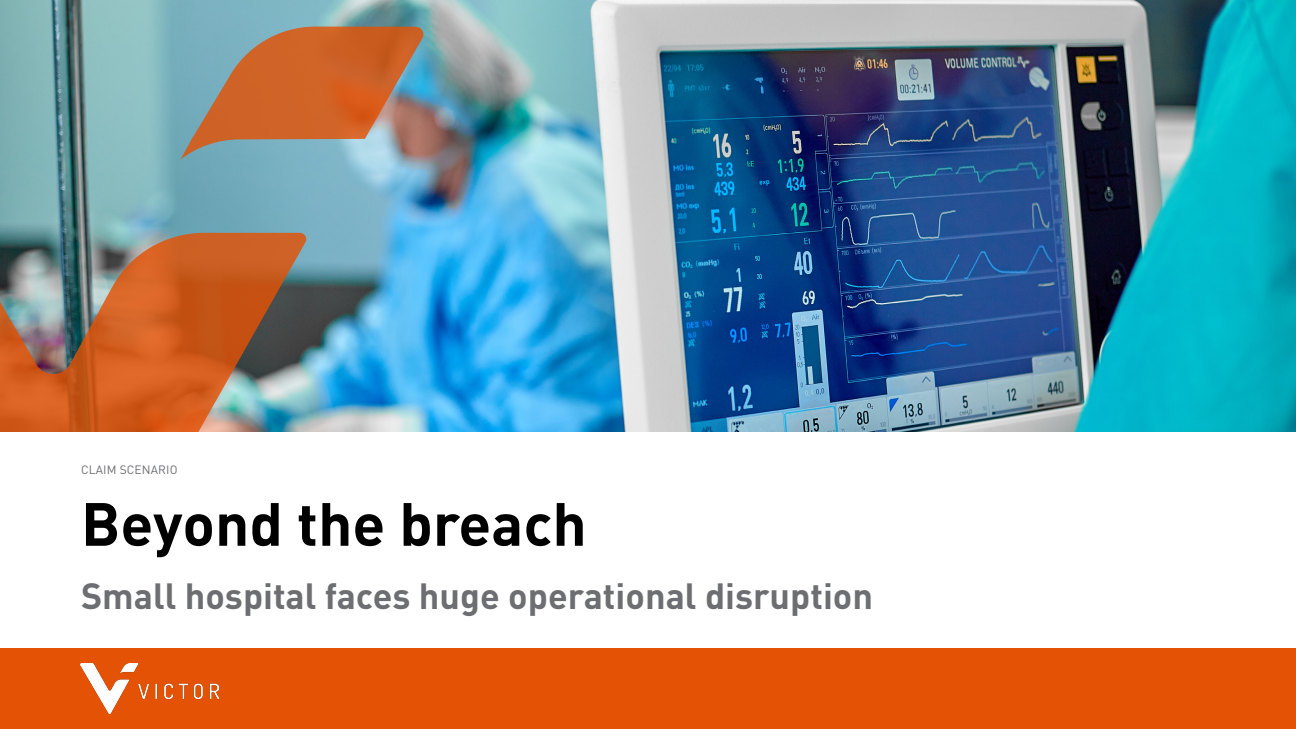
<style>
.page{position:relative;width:1296px;height:729px;background:#fff}
.page>*{position:absolute;margin:0;border:0;box-sizing:border-box;transform-origin:0 0}
.Cover_Title_40_48{font:700 60px "DINOT";color:#000}
.Cover_Title_40_48-2{font:700 36px "DINOT";color:#6d6e71}
.Sub-nomenclature_8_10{font:12px "DINOT";letter-spacing:.01em;color:#6d6e71}
</style>
<div class="page">
<img style="left:0;top:0;width:1296px;height:432px">
<div style="left:0;top:648px;width:1296px;height:81px;background:#e35205"></div>
<img style="left:80px;top:664px;width:138px;height:49px">
<img style="left:0;top:233px;width:308px;height:199px">
<svg style="left:181px;top:27px;width:244px;height:133px;background:#af7f61"></svg>
<p class="Sub-nomenclature_8_10" style="left:81px;top:460px;width:98px">CLAIM SCENARIO</p>
<h1 class="Cover_Title_40_48" style="left:81px;top:477px;width:507px">Beyond the breach</h1>
<h1 class="Cover_Title_40_48-2" style="left:81px;top:568px;width:794px">Small hospital faces huge operational disruption</h1>
</div>
